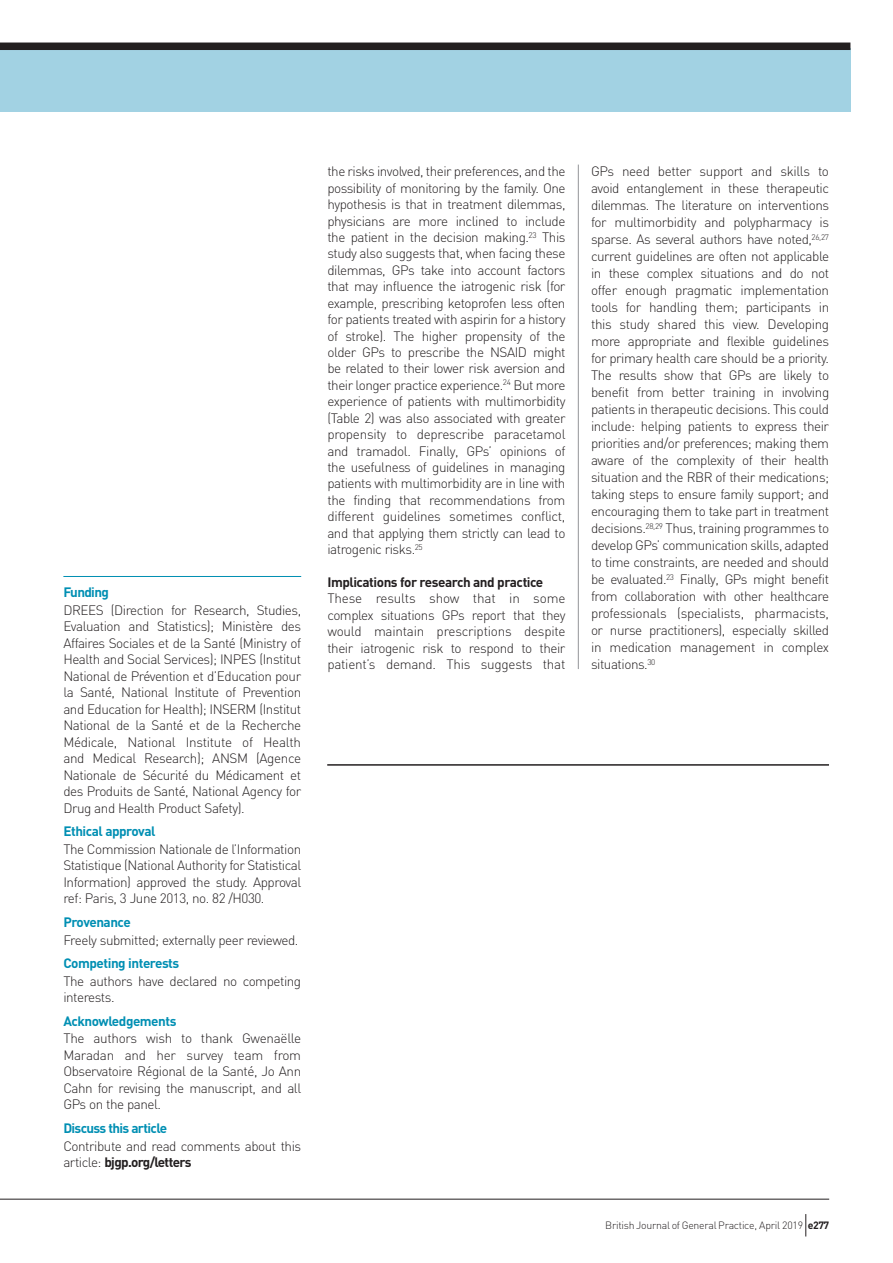
<style>
.page{position:relative;width:893px;height:1263px;background:#fff}
.page>*{position:absolute;margin:0;border:0;box-sizing:border-box;transform-origin:0 0}
.t1{font:300 13.5px/16.5px "DIN";letter-spacing:-.035em;color:#231f20;text-align:justify}
.t2{font:700 13.5px "DIN";letter-spacing:-.035em;color:#008fb3}
.t3{font:700 13.5px "DIN";letter-spacing:-.035em;color:#231f20}
.t4{font:300 10.5px "DIN";letter-spacing:-.025em;color:#231f20}
.s1{font-weight:700}
</style>
<div class="page">
<div style="left:0;top:48px;width:850px;height:64px;background:#a2d2e3"></div>
<div style="left:0;top:43px;width:850px;height:7px;background:#231f20"></div>
<hr style="left:578px;top:165px;width:1px;height:504px;background:#939598">
<hr style="left:63px;top:576px;width:238px;height:1px;background:#008fb3">
<hr style="left:327px;top:764px;width:502px;height:2px;background:#231f20">
<hr style="left:0;top:1199px;width:829px;height:1px;background:#231f20">
<svg style="left:805px;top:1214px;width:1px;height:22px"></svg>
<p class="t2" style="left:63px;top:583px;width:47px">Funding</p>
<p class="t1" style="left:63px;top:601px;width:239px">DREES (Direction for Research, Studies, Evaluation and Statistics); Ministère des Affaires Sociales et de la Santé (Ministry of Health and Social Services); INPES (Institut National de Prévention et d’Education pour la Santé, National Institute of Prevention and Education for Health); INSERM (Institut National de la Santé et de la Recherche Médicale, National Institute of Health and Medical Research); ANSM (Agence Nationale de Sécurité du Médicament et des Produits de Santé, National Agency for Drug and Health Product Safety).</p>
<p class="t2" style="left:63px;top:822px;width:94px">Ethical approval</p>
<p class="t1" style="left:63px;top:840px;width:239px">The Commission Nationale de l’Information Statistique (National Authority for Statistical Information) approved the study. Approval ref: Paris, 3 June 2013, no. 82 /H030.</p>
<p class="t2" style="left:63px;top:913px;width:69px">Provenance</p>
<p class="t1" style="left:63px;top:931px;width:237px">Freely submitted; externally peer reviewed.</p>
<p class="t2" style="left:63px;top:954px;width:117px">Competing interests</p>
<p class="t1" style="left:63px;top:972px;width:239px">The authors have declared no competing interests.</p>
<p class="t2" style="left:63px;top:1012px;width:115px">Acknowledgements</p>
<p class="t1" style="left:63px;top:1030px;width:239px">The authors wish to thank Gwenaëlle Maradan and her survey team from Observatoire Régional de la Santé, Jo Ann Cahn for revising the manuscript, and all GPs on the panel.</p>
<p class="t2" style="left:63px;top:1119px;width:105px">Discuss this article</p>
<p class="t1" style="left:63px;top:1137px;width:239px">Contribute and read comments about this article: <span class="s1">bjgp.org/letters</span></p>
<p class="t1" style="left:327px;top:163px;width:240px">the risks involved, their preferences, and the possibility of monitoring by the family. One hypothesis is that in treatment dilemmas, physicians are more inclined to include the patient in the decision making.<sup>23</sup> This study also suggests that, when facing these dilemmas, GPs take into account factors that may influence the iatrogenic risk (for example, prescribing ketoprofen less often for patients treated with aspirin for a history of stroke). The higher propensity of the older GPs to prescribe the NSAID might be related to their lower risk aversion and their longer practice experience.<sup>24</sup> But more experience of patients with multimorbidity (Table 2) was also associated with greater propensity to deprescribe paracetamol and tramadol. Finally, GPs’ opinions of the usefulness of guidelines in managing patients with multimorbidity are in line with the finding that recommendations from different guidelines sometimes conflict, and that applying them strictly can lead to iatrogenic risks.<sup>25</sup></p>
<p class="t3" style="left:327px;top:573px;width:217px">Implications for research and practice</p>
<p class="t1" style="left:327px;top:590px;width:240px">These results show that in some complex situations GPs report that they would maintain prescriptions despite their iatrogenic risk to respond to their patient’s demand. This suggests that</p>
<p class="t1" style="left:591px;top:163px;width:240px;line-height:17px">GPs need better support and skills to avoid entanglement in these therapeutic dilemmas. The literature on interventions for multimorbidity and polypharmacy is sparse. As several authors have noted,<sup>26,27 </sup>current guidelines are often not applicable in these complex situations and do not offer enough pragmatic implementation tools for handling them; participants in this study shared this view. Developing more appropriate and flexible guidelines for primary health care should be a priority.<br>The results show that GPs are likely to benefit from better training in involving patients in therapeutic decisions. This could include: helping patients to express their priorities and/or preferences; making them aware of the complexity of their health situation and the RBR of their medications; taking steps to ensure family support; and encouraging them to take part in treatment decisions.<sup>28,29</sup> Thus, training programmes to develop GPs’ communication skills, adapted to time constraints, are needed and should be evaluated.<sup>23</sup> Finally, GPs might benefit from collaboration with other healthcare professionals (specialists, pharmacists, or nurse practitioners), especially skilled in medication management in complex situations.<sup>30</sup></p>
<p class="t4" style="left:605px;top:1218px;width:225px">British Journal of General Practice, April 2019 <span class="s1">e277</span></p>
</div>
